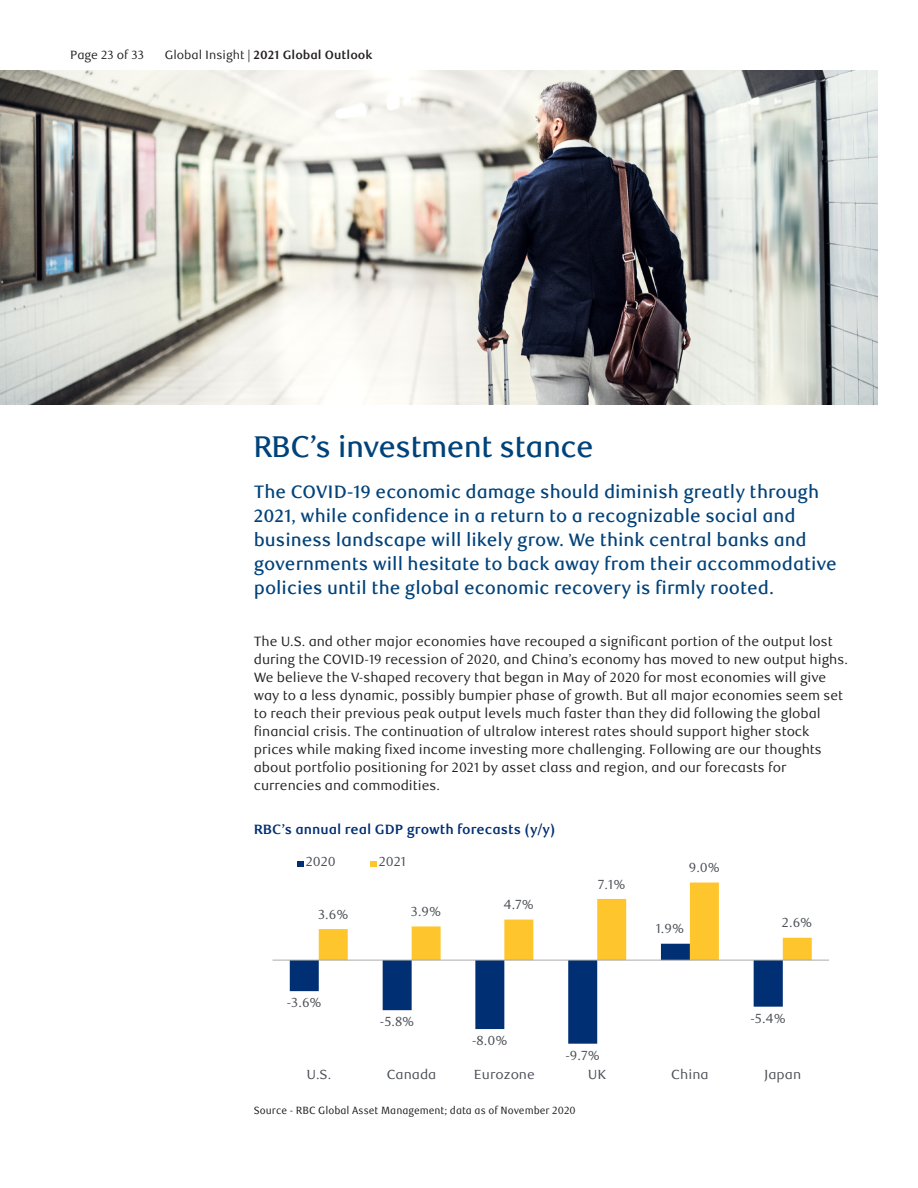
<style>
.page{position:relative;width:918px;height:1188px;background:#fff}
.page>*{position:absolute;margin:0;border:0;box-sizing:border-box;transform-origin:0 0}
.Outlook_article_head{font:500 30px "RBC Display";color:#00427a}
.Outlook_article_intr{font:500 18px/24px "RBC Text";color:#00427a}
.Outlook_body_copy{font:13.5px/18px "RBC Text";color:#231f20}
.Exhibit_title{font:700 13.5px "RBC Text";color:#002f73}
.t1{font:13.2px "RBC Text";color:#4a4f55}
.t2{font:700 12px "RBC Text";color:#231f20}
.t3{font:12px "RBC Text";color:#231f20}
.Outlook_disclosure_t{font:10.5px "RBC Text Cond";color:#231f20}
.s1{font-weight:400}
</style>
<div class="page">
<img style="left:0;top:70px;width:877px;height:334px">
<svg style="left:290px;top:944px;width:493px;height:100px"></svg>
<svg style="left:319px;top:883px;width:493px;height:77px"></svg>
<hr style="left:273px;top:960px;width:556px;height:1px;background:#9fa1a3">
<svg style="left:297px;top:861px;width:6px;height:6px"></svg>
<svg style="left:370px;top:861px;width:6px;height:6px"></svg>
<p class="t3" style="left:70px;top:47px;width:76px">Page 23 of 33</p>
<p class="t2" style="left:165px;top:47px;width:209px"><span class="s1">Global Insight |</span> 2021 Global Outlook</p>
<h1 class="Outlook_article_head" style="left:254px;top:429px;width:341px">RBC’s investment stance</h1>
<p class="Outlook_article_intr" style="left:254px;top:480px;width:585px">The COVID-19 economic damage should diminish greatly through 2021, while confidence in a return to a recognizable social and business landscape will likely grow. We think central banks and governments will hesitate to back away from their accommodative policies until the global economic recovery is firmly rooted.</p>
<p class="Outlook_body_copy" style="left:254px;top:632px;width:596px">The U.S. and other major economies have recouped a significant portion of the output lost during the COVID-19 recession of 2020, and China’s economy has moved to new output highs.<br>We believe the V-shaped recovery that began in May of 2020 for most economies will give way to a less dynamic, possibly bumpier phase of growth. But all major economies seem set to reach their previous peak output levels much faster than they did following the global financial crisis. The continuation of ultralow interest rates should support higher stock prices while making fixed income investing more challenging. Following are our thoughts about portfolio positioning for 2021 by asset class and region, and our forecasts for currencies and commodities.</p>
<p class="Exhibit_title" style="left:254px;top:821px;width:303px">RBC’s annual real GDP growth forecasts (y/y)</p>
<p class="t1" style="left:306px;top:854px;width:32px">2020</p>
<p class="t1" style="left:379px;top:854px;width:29px">2021</p>
<p class="t1" style="left:318px;top:906px;width:32px">3.6%</p>
<p class="t1" style="left:411px;top:904px;width:32px">3.9%</p>
<p class="t1" style="left:503px;top:897px;width:32px">4.7%</p>
<p class="t1" style="left:598px;top:876px;width:29px">7.1%</p>
<p class="t1" style="left:287px;top:995px;width:36px">-3.6%</p>
<p class="t1" style="left:380px;top:1014px;width:36px">-5.8%</p>
<p class="t1" style="left:472px;top:1033px;width:37px">-8.0%</p>
<p class="t1" style="left:565px;top:1048px;width:36px">-9.7%</p>
<p class="t1" style="left:689px;top:860px;width:33px">9.0%</p>
<p class="t1" style="left:656px;top:921px;width:30px">1.9%</p>
<p class="t1" style="left:782px;top:915px;width:32px">2.6%</p>
<p class="t1" style="left:750px;top:1010px;width:37px">-5.4%</p>
<p class="t1" style="left:306px;top:1067px;width:26px">U.S.</p>
<p class="t1" style="left:387px;top:1067px;width:51px">Canada</p>
<p class="t1" style="left:474px;top:1067px;width:63px">Eurozone</p>
<p class="t1" style="left:588px;top:1067px;width:20px">UK</p>
<p class="t1" style="left:671px;top:1067px;width:39px">China</p>
<p class="t1" style="left:764px;top:1067px;width:38px">Japan</p>
<p class="Outlook_disclosure_t" style="left:254px;top:1104px;width:323px">Source - RBC Global Asset Management; data as of November 2020</p>
</div>
